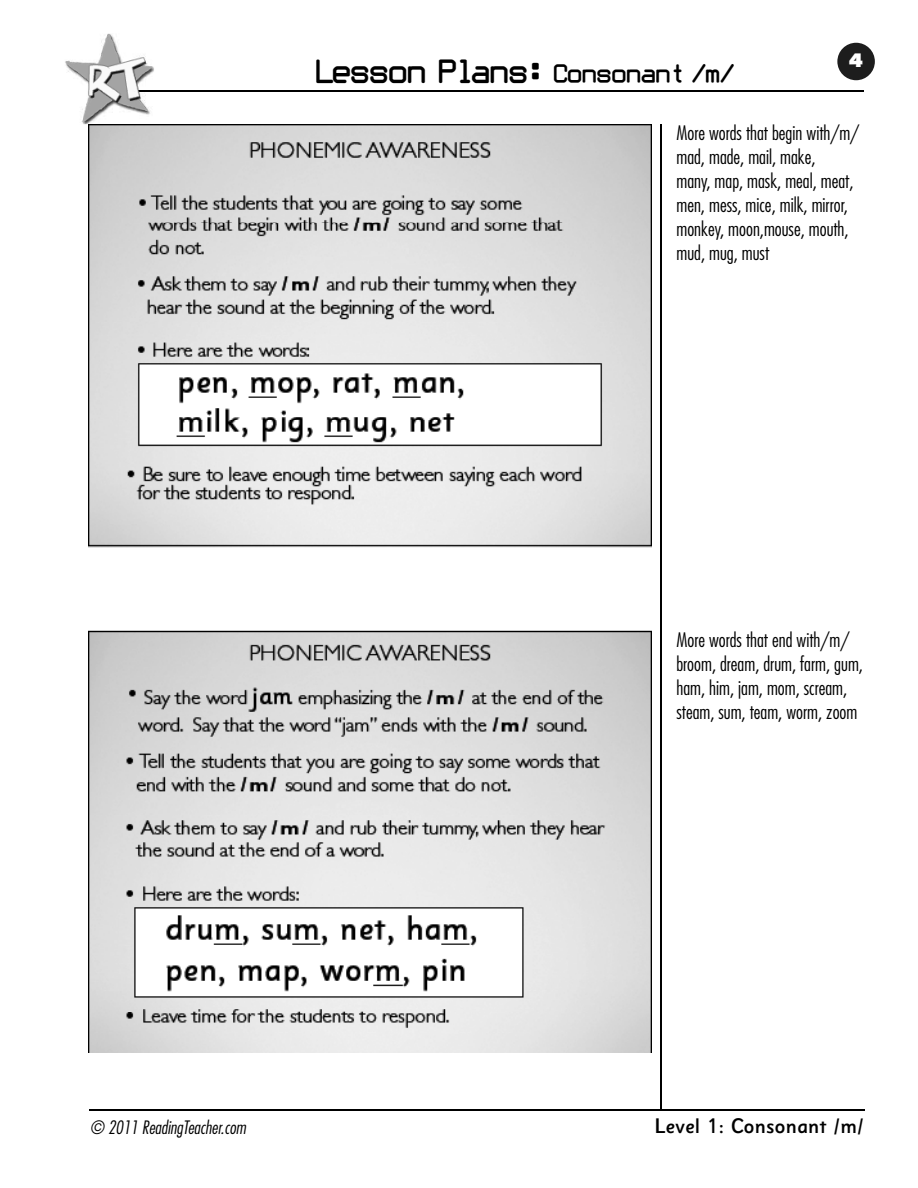
<style>
.page{position:relative;width:918px;height:1188px;background:#fff}
.page>*{position:absolute;margin:0;border:0;box-sizing:border-box;transform-origin:0 0}
.t1{font:27px "Obliviousfont";color:#000}
.t2{font:500 21px "Sassoon Sans US Md";color:#000}
.t3{font:300 condensed 19.5px/24px "Futura";color:#000}
.t4{font:italic 300 condensed 18px "Futura";color:#000}
.t5{font:800 18px "Futura";color:#fff}
.s1{font-size:21px}
</style>
<div class="page">
<div style="left:837px;top:43px;width:38px;height:37px;background:#1d1d1d;border-radius:50%"></div>
<hr style="left:90px;top:90px;width:774px;height:2px;background:#000">
<hr style="left:661px;top:124px;width:1px;height:986px;background:#000">
<hr style="left:89px;top:1109px;width:776px;height:2px;background:#000">
<img style="left:65px;top:33px;width:89px;height:91px">
<img style="left:90px;top:90px;width:64px;height:2px">
<img style="left:89px;top:125px;width:562px;height:928px">
<h1 class="t1" style="left:316px;top:59px;width:420px">Lesson Plans: <span class="s1">Consonant /m/</span></h1>
<p class="t5" style="left:849px;top:49px;width:16px">4</p>
<p class="t3" style="left:676px;top:121px;width:184px">More words that begin with/m/ mad, made, mail, make,<br>many, map, mask, meal, meat, men, mess, mice, milk, mirror, monkey, moon,mouse, mouth, mud, mug, must</p>
<p class="t3" style="left:676px;top:627px;width:188px">More words that end with/m/ broom, dream, drum, farm, gum, ham, him, jam, mom, scream, steam, sum, team, worm, zoom</p>
<p class="t4" style="left:90px;top:1116px;width:157px">© 2011 ReadingTeacher.com</p>
<p class="t2" style="left:655px;top:1115px;width:211px">Level 1: Consonant /m/</p>
</div>
